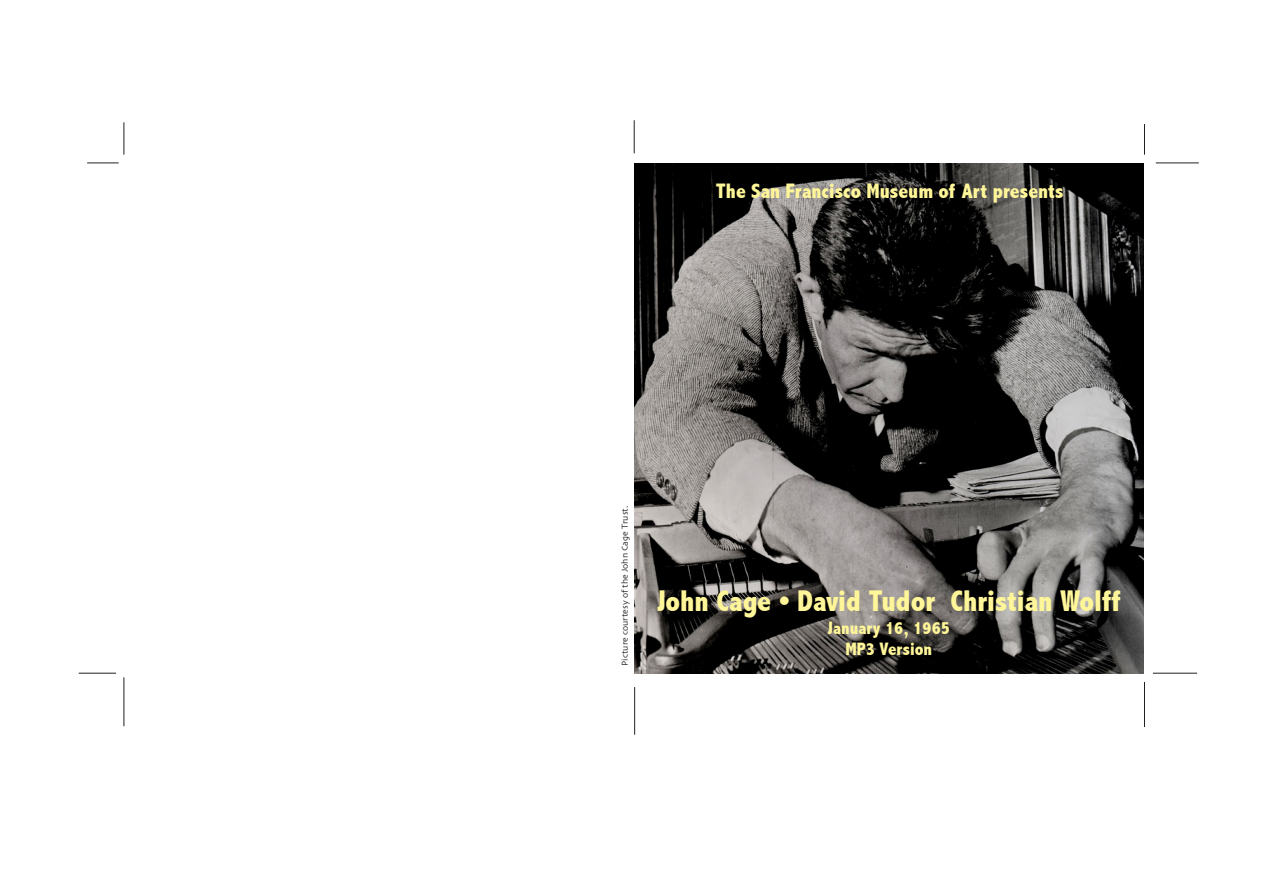
<style>
.page{position:relative;width:1263px;height:893px;background:#fff}
.page>*{position:absolute;margin:0;border:0;box-sizing:border-box;transform-origin:0 0}
.t1{font:800 condensed 30px "Abadi";color:#fff699}
.t2{font:800 condensed 21px "Abadi";color:#fff699}
.t3{font:800 condensed 18px "Abadi";color:#fff699}
.t4{font:9px "Skia";color:#231f20}
</style>
<div class="page">
<hr style="left:124px;top:122px;width:1px;height:33px;background:#231f20">
<hr style="left:87px;top:163px;width:32px;height:1px;background:#231f20">
<hr style="left:634px;top:120px;width:1px;height:33px;background:#231f20">
<hr style="left:1144px;top:124px;width:1px;height:31px;background:#231f20">
<hr style="left:1156px;top:163px;width:43px;height:1px;background:#231f20">
<hr style="left:1153px;top:673px;width:44px;height:1px;background:#231f20">
<hr style="left:1144px;top:682px;width:1px;height:45px;background:#231f20">
<hr style="left:79px;top:673px;width:37px;height:1px;background:#231f20">
<hr style="left:124px;top:677px;width:1px;height:49px;background:#231f20">
<hr style="left:634px;top:687px;width:1px;height:48px;background:#231f20">
<img style="left:634px;top:163px;width:509px;height:510px">
<p class="t2" style="left:716px;top:179px;width:349px">The San Francisco Museum of Art presents</p>
<p class="t4" style="left:619px;top:666px;width:161px;rotate:-90deg">Picture courtesy of the John Cage Trust.</p>
<p class="t1" style="left:657px;top:583px;width:465px">John Cage • David Tudor Christian Wolff</p>
<p class="t3" style="left:827px;top:617px;width:124px">January 16, 1965</p>
<p class="t3" style="left:845px;top:639px;width:88px">MP3 Version</p>
</div>
